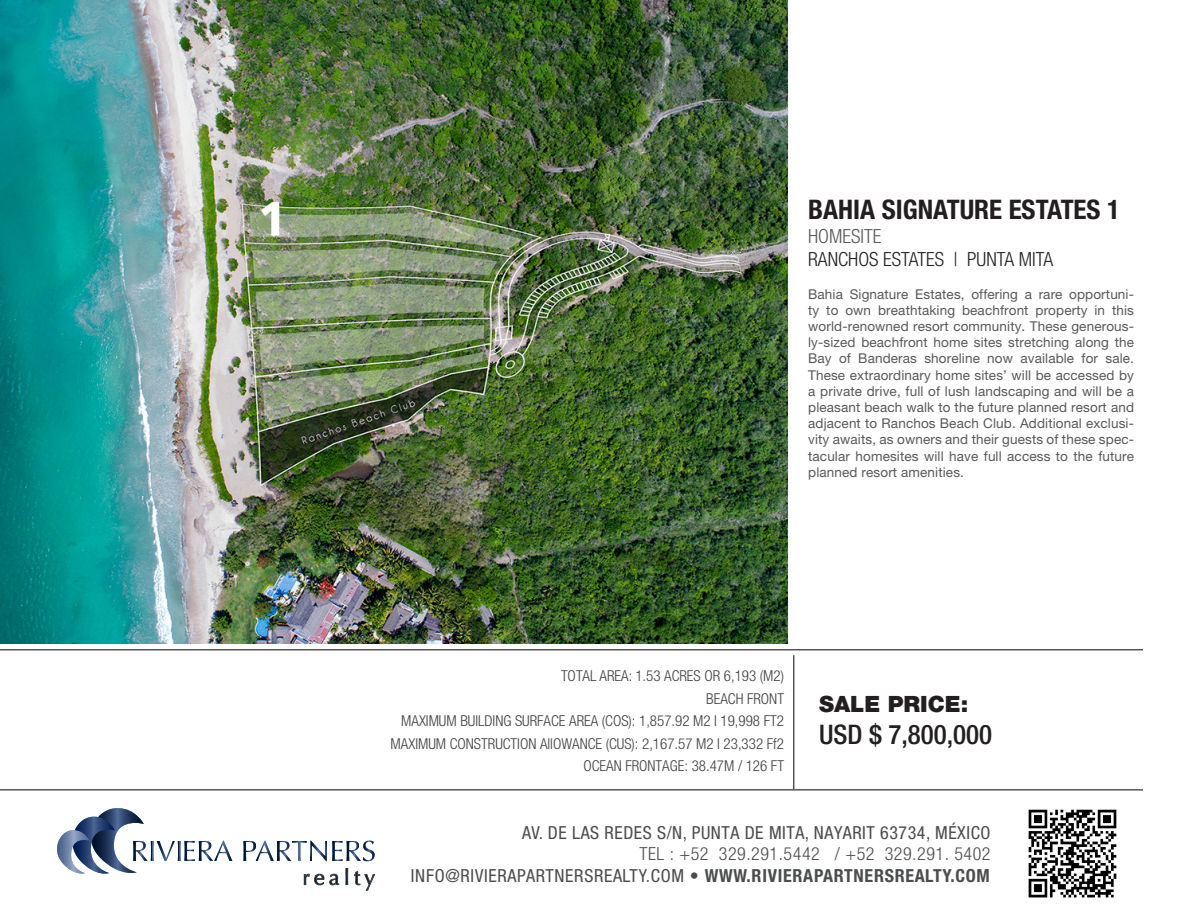
<style>
.page{position:relative;width:1188px;height:918px;background:#fff}
.page>*{position:absolute;margin:0;border:0;box-sizing:border-box;transform-origin:0 0}
.t1{font:700 condensed 27px "Helvetica Neue LT Pro";color:#231f20}
.t2{font:500 condensed 27px "Helvetica Neue LT Pro";color:#231f20}
.t3{font:900 22.5px "Helvetica Neue LT Pro";color:#231f20}
.t4{font:300 condensed 19.5px "Helvetica Neue LT Pro";color:#231f20}
.t5{font:300 condensed 19.5px "Helvetica Neue LT Pro";color:#57585a}
.t6{font:condensed 18px/21.6px "Helvetica Neue LT Pro";letter-spacing:.03em;color:#4b4c4d;text-align:right}
.t7{font:300 condensed 15px/22.5px "Helvetica Neue LT Pro";color:#3e3e3f;text-align:right}
.t8{font:13.5px/16.2px "Helvetica Neue LT Pro";letter-spacing:.01em;color:#57585a;text-align:justify}
.s1{font-weight:300}
.s2{font-weight:700}
</style>
<div class="page">
<hr style="left:0;top:649px;width:1143px;height:1px;background:#231f20">
<hr style="left:0;top:789px;width:1143px;height:1px;background:#231f20">
<hr style="left:793px;top:655px;width:1px;height:134px;background:#231f20">
<svg style="left:243px;top:841px;width:132px;height:20px"></svg>
<svg style="left:304px;top:874px;width:5px;height:11px"></svg>
<svg style="left:315px;top:874px;width:9px;height:11px"></svg>
<svg style="left:330px;top:874px;width:9px;height:11px"></svg>
<svg style="left:346px;top:868px;width:2px;height:17px"></svg>
<svg style="left:354px;top:871px;width:21px;height:19px"></svg>
<svg style="left:57px;top:808px;width:175px;height:66px"></svg>
<img style="left:0;top:0;width:788px;height:643px">
<img style="left:1028px;top:809px;width:89px;height:89px">
<p class="t1" style="left:808px;top:193px;width:313px">BAHIA SIGNATURE ESTATES 1</p>
<p class="t5" style="left:808px;top:225px;width:75px">HOMESITE</p>
<p class="t4" style="left:808px;top:248px;width:246px">RANCHOS ESTATES | PUNTA MITA</p>
<p class="t8" style="left:808px;top:285px;width:327px">Bahia Signature Estates, offering a rare opportuni&shy;ty to own breathtaking beachfront property in this world-renowned resort community. These generous&shy;ly-sized beachfront home sites stretching along the Bay of Banderas shoreline now available for sale.<br>These extraordinary home sites’ will be accessed by a private drive, full of lush landscaping and will be a pleasant beach walk to the future planned resort and adjacent to Ranchos Beach Club. Additional exclusi&shy;vity awaits, as owners and their guests of these spec&shy;tacular homesites will have full access to the future planned resort amenities.</p>
<p class="t7" style="left:391px;top:665px;width:395px">TOTAL AREA: 1.53 ACRES OR 6,193 (M2)<br>BEACH FRONT<br>MAXIMUM BUILDING SURFACE AREA (COS): 1,857.92 M2 I 19,998 FT2<br>MAXIMUM CONSTRUCTION AllOWANCE (CUS): 2,167.57 M2 I 23,332 Ff2<br>OCEAN FRONTAGE: 38.47M / 126 FT</p>
<p class="t3" style="left:819px;top:690px;width:151px">SALE PRICE:</p>
<p class="t2" style="left:819px;top:718px;width:175px">USD $ 7,800,000</p>
<p class="t6" style="left:411px;top:821px;width:581px">AV. DE LAS REDES S/N, PUNTA DE MITA, NAYARIT 63734, MÉXICO<br><span class="s1">TEL : +52 329.291.5442 / +52 329.291. 5402<br></span>INFO@RIVIERAPARTNERSREALTY.COM <span class="s2">• WWW.RIVIERAPARTNERSREALTY.COM</span></p>
</div>
